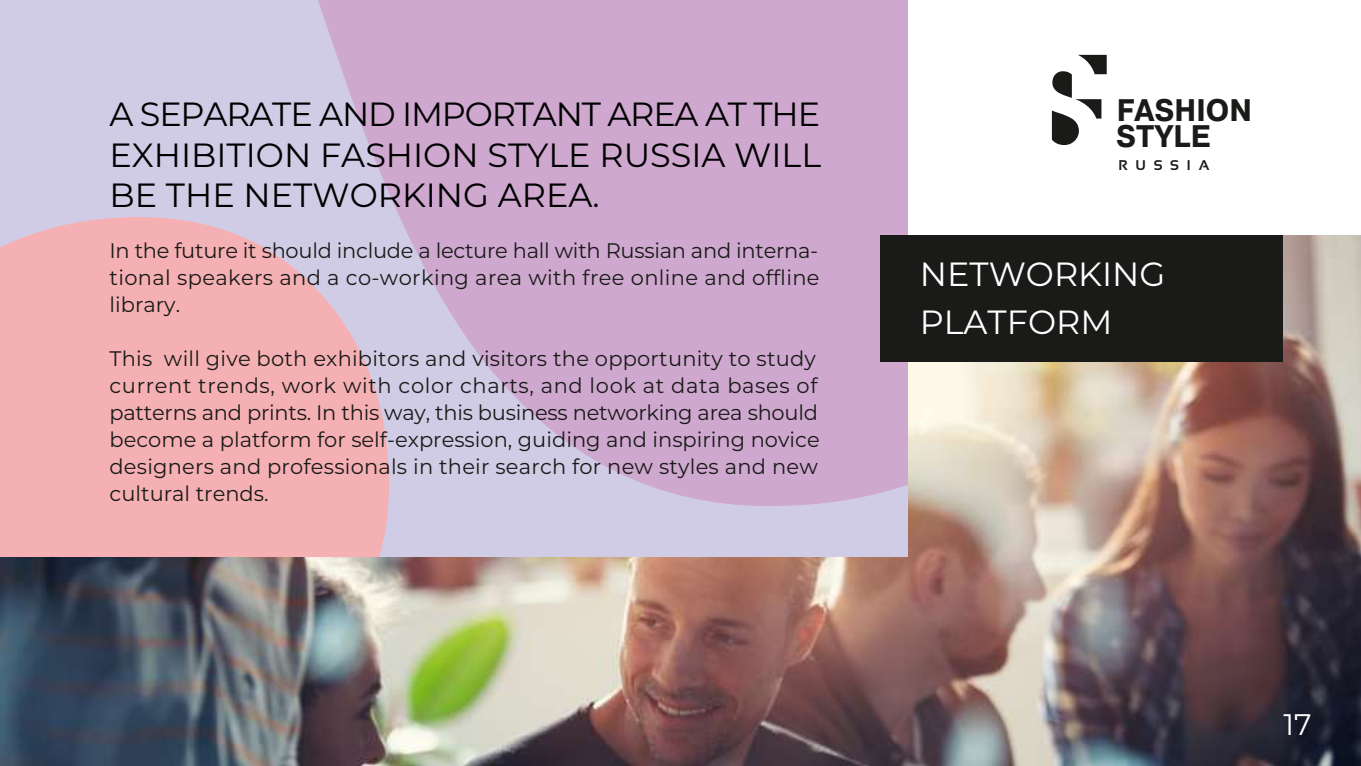
<style>
.page{position:relative;width:1361px;height:766px;background:#fff}
.page>*{position:absolute;margin:0;border:0;box-sizing:border-box;transform-origin:0 0}
.t1{font:33.6px/40.2px "Montserrat";color:#000;text-align:justify}
.t2{font:33.6px/48px "Montserrat";color:#fff}
.t3{font:700 30.3px/26.1px "Artsans C";color:#1a1a18}
.t4{font:29.7px "Montserrat";color:#fff}
.t5{font:21px/27px "Montserrat";letter-spacing:.01em;color:#1a1a18;text-align:justify}
.t6{font:700 14.1px "Sansation";letter-spacing:.57em;color:#1a1a18}
</style>
<div class="page">
<img style="left:0;top:235px;width:1361px;height:530px">
<div style="left:0;top:0;width:907px;height:556px;background:#d1cce6"></div>
<svg style="left:318px;top:0;width:589px;height:506px;fill:#cfa8cf"></svg>
<svg style="left:0;top:217px;width:389px;height:339px;background:#f1b2b9"></svg>
<svg style="left:0;top:217px;width:63px;height:16px"></svg>
<div style="left:880px;top:235px;width:402px;height:127px;background:#1a1a18"></div>
<svg style="left:1052px;top:55px;width:54px;height:90px"></svg>
<h1 class="t1" style="left:110px;top:93px;width:713px">A SEPARATE AND IMPORTANT AREA AT THE EXHIBITION FASHION STYLE RUSSIA WILL BE THE NETWORKING AREA.</h1>
<p class="t5" style="left:110px;top:236px;width:711px">In the future it should include a lecture hall with Russian and interna&shy;tional speakers and a co-working area with free online and offline library.</p>
<p class="t5" style="left:110px;top:344px;width:711px;text-align:left">This will give both exhibitors and visitors the opportunity to study current trends, work with color charts, and look at data bases of patterns and prints. In this way, this business networking area should become a platform for self-expression, guiding and inspiring novice designers and professionals in their search for new styles and new cultural trends.</p>
<h2 class="t3" style="left:1116px;top:98px;width:137px">FASHION<br>STYLE</h2>
<p class="t6" style="left:1118px;top:157px;width:93px">RUSSIA</p>
<h1 class="t2" style="left:920px;top:248px;width:247px">NETWORKING<br>PLATFORM</h1>
<h3 class="t4" style="left:1283px;top:703px;width:30px">17</h3>
</div>
